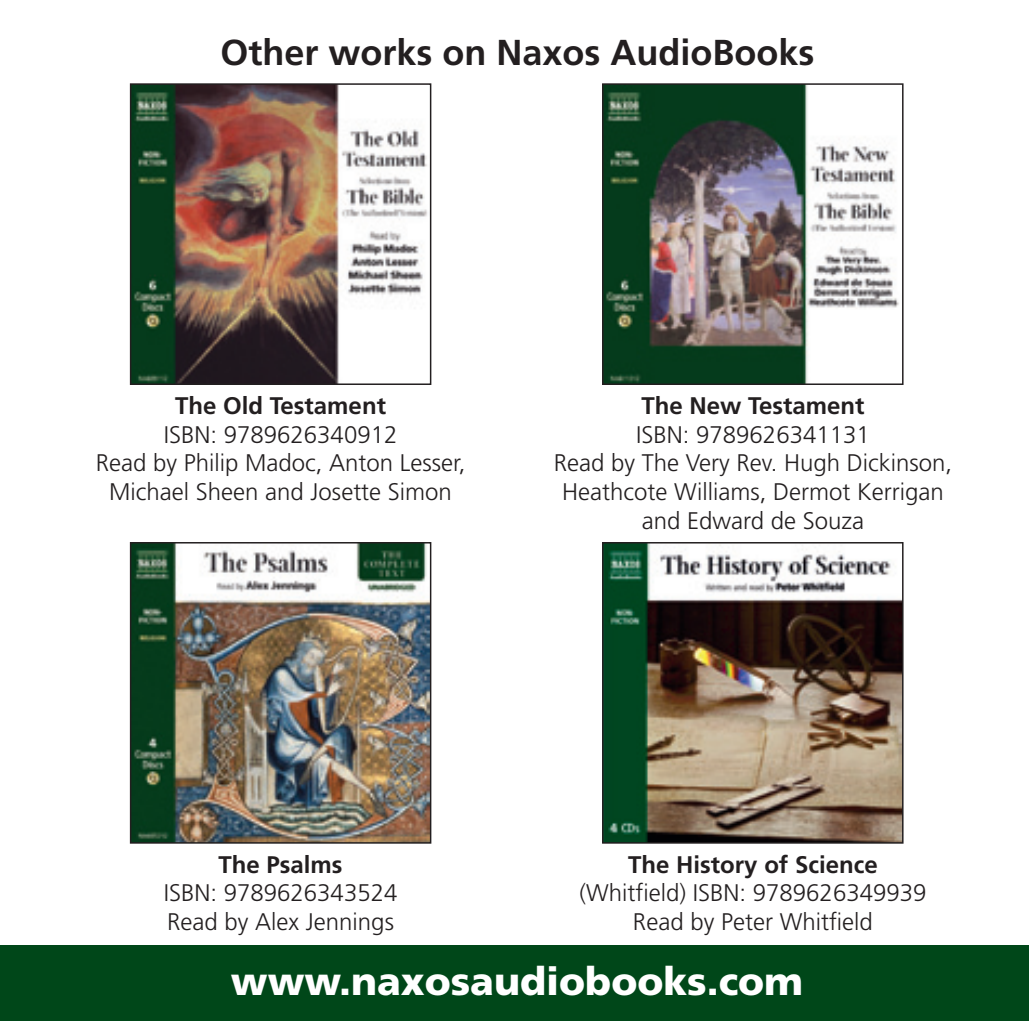
<style>
.page{position:relative;width:1029px;height:1021px;background:#fff}
.page>*{position:absolute;margin:0;border:0;box-sizing:border-box;transform-origin:0 0}
.t1{font:900 39px "Frutiger";color:#fff}
.t2{font:700 36px "Frutiger";color:#231f20}
.t3{font:300 24px/28.8px "Frutiger";color:#231f20;text-align:center}
.t4{font:700 24px "Frutiger";color:#231f20}
</style>
<div class="page">
<div style="left:0;top:945px;width:1029px;height:75px;background:#004719"></div>
<img style="left:133px;top:86px;width:295px;height:296px">
<div style="left:130px;top:83px;width:301px;height:302px;border:2px solid #231f20"></div>
<img style="left:605px;top:86px;width:294px;height:296px">
<div style="left:602px;top:83px;width:302px;height:302px;border:2px solid #231f20"></div>
<img style="left:133px;top:545px;width:295px;height:295px">
<div style="left:130px;top:542px;width:301px;height:301px;border:2px solid #231f20"></div>
<img style="left:605px;top:545px;width:296px;height:295px">
<div style="left:602px;top:542px;width:302px;height:301px;border:2px solid #231f20"></div>
<p class="t2" style="left:220px;top:32px;width:596px">Other works on Naxos AudioBooks</p>
<p class="t4" style="left:175px;top:391px;width:212px">The Old Testament</p>
<p class="t3" style="left:164px;top:420px;width:235px">ISBN: 9789626340912</p>
<p class="t3" style="left:96px;top:448px;width:371px">Read by Philip Madoc, Anton Lesser,<br>Michael Sheen and Josette Simon</p>
<p class="t4" style="left:642px;top:391px;width:224px">The New Testament</p>
<p class="t3" style="left:636px;top:420px;width:235px">ISBN: 9789626341131</p>
<p class="t3" style="left:554px;top:448px;width:400px">Read by The Very Rev. Hugh Dickinson,<br>Heathcote Williams, Dermot Kerrigan and Edward de Souza</p>
<p class="t4" style="left:219px;top:850px;width:126px">The Psalms</p>
<p class="t3" style="left:164px;top:878px;width:235px">ISBN: 9789626343524</p>
<p class="t3" style="left:167px;top:907px;width:228px">Read by Alex Jennings</p>
<p class="t4" style="left:628px;top:850px;width:251px">The History of Science</p>
<p class="t3" style="left:580px;top:878px;width:348px">(Whitfield) ISBN: 9789626349939</p>
<p class="t3" style="left:633px;top:907px;width:242px">Read by Peter Whitfield</p>
<p class="t1" style="left:231px;top:957px;width:574px">www.naxosaudiobooks.com</p>
</div>
